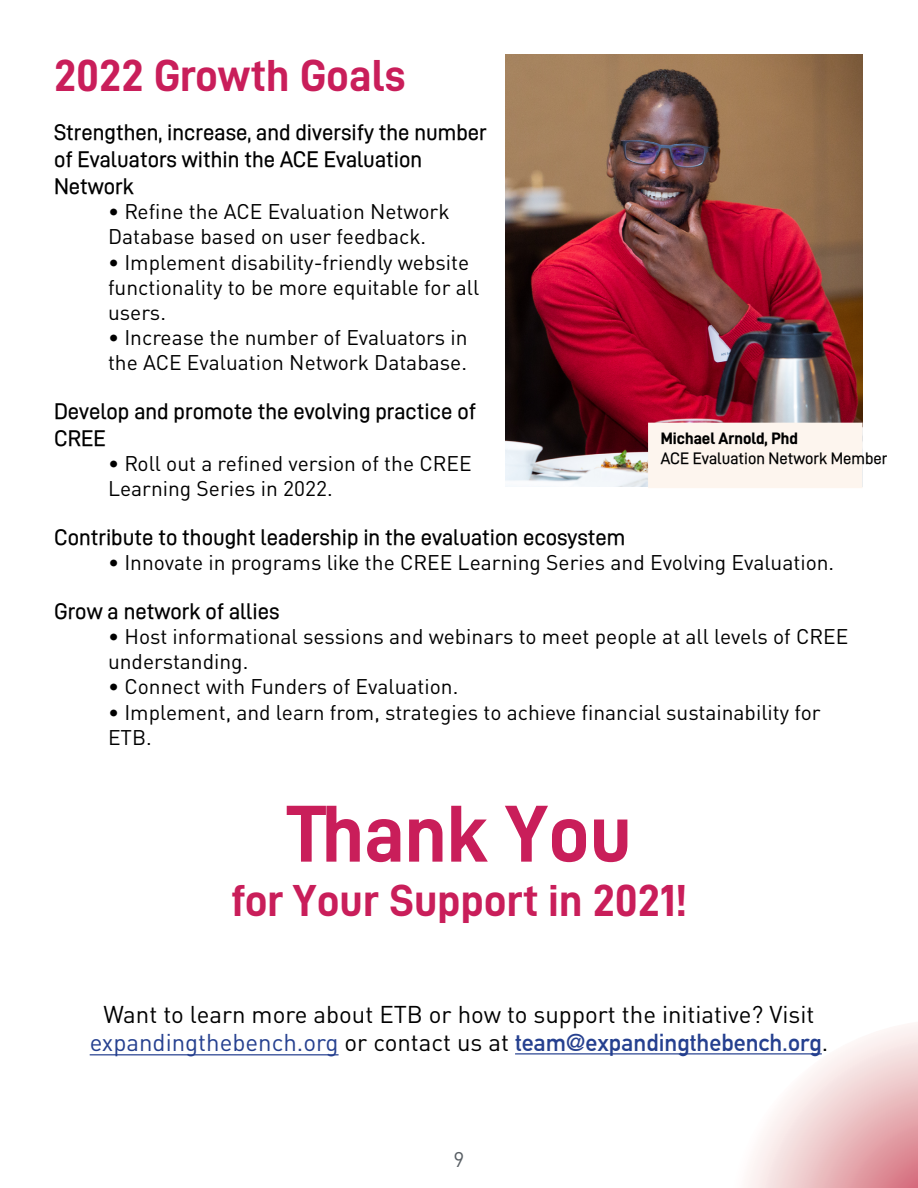
<style>
.page{position:relative;width:918px;height:1188px;background:#fff}
.page>*{position:absolute;margin:0;border:0;box-sizing:border-box;transform-origin:0 0}
.t1{font:81px "D DIN PRO Bold";color:#c91e5a}
.t2{font:45px "D DIN PRO Bold";color:#c91e5a}
.t3{font:700 24px "DIN Alternate";color:#25408f}
.t4{font:24px "DIN Pro";color:#000}
.t5{font:22.5px/27px "D DIN PRO Medium";color:#000}
.t6{font:21px/25.2px "DIN Pro";color:#000}
.t7{font:21px "DIN Pro";color:#595f65}
.t8{font:16.5px "D DIN PRO Medium";color:#000}
.t9{font:700 16.5px "D DIN PRO Extra";color:#000}
.s1{font-family:"DIN Pro";font-weight:400}
.s2{font-family:"DIN Pro";font-weight:400;color:#000}
</style>
<div class="page">
<svg style="left:733px;top:1024px;width:185px;height:164px"></svg>
<hr style="left:90px;top:1054px;width:249px;height:1px;background:#25408f">
<hr style="left:515px;top:1053px;width:307px;height:1px;background:#25408f">
<img style="left:505px;top:54px;width:357px;height:433px">
<div style="left:648px;top:423px;width:215px;height:65px;background:#fdf5ee"></div>
<h2 class="t2" style="left:54px;top:51px;width:353px">2022 Growth Goals</h2>
<p class="t5" style="left:54px;top:118px;width:434px">Strengthen, increase, and diversify the number of Evaluators within the ACE Evaluation<br>Network</p>
<p class="t6" style="left:108px;top:197px;width:343px">• Refine the ACE Evaluation Network<br>Database based on user feedback.</p>
<p class="t6" style="left:108px;top:247px;width:373px">• Implement disability-friendly website functionality to be more equitable for all users.</p>
<p class="t6" style="left:108px;top:323px;width:361px">• Increase the number of Evaluators in the ACE Evaluation Network Database.</p>
<p class="t5" style="left:54px;top:397px;width:424px">Develop and promote the evolving practice of<br>CREE</p>
<p class="t6" style="left:108px;top:449px;width:365px">• Roll out a refined version of the CREE<br>Learning Series in 2022.</p>
<p class="t5" style="left:54px;top:523px;width:573px">Contribute to thought leadership in the evaluation ecosystem</p>
<p class="t6" style="left:108px;top:548px;width:728px">• Innovate in programs like the CREE Learning Series and Evolving Evaluation.</p>
<p class="t5" style="left:54px;top:597px;width:227px">Grow a network of allies</p>
<p class="t6" style="left:108px;top:622px;width:742px">• Host informational sessions and webinars to meet people at all levels of CREE understanding.</p>
<p class="t6" style="left:108px;top:672px;width:352px">• Connect with Funders of Evaluation.</p>
<p class="t6" style="left:108px;top:697px;width:714px">• Implement, and learn from, strategies to achieve financial sustainability for<br>ETB.</p>
<p class="t9" style="left:661px;top:429px;width:139px">Michael Arnold, Phd</p>
<p class="t8" style="left:661px;top:449px;width:228px">ACE Evaluation Network Member</p>
<h1 class="t1" style="left:286px;top:789px;width:347px">Thank You</h1>
<h2 class="t2" style="left:231px;top:875px;width:458px">for Your Support in 2021!</h2>
<p class="t4" style="left:104px;top:995px;width:712px">Want to learn more about ETB or how to support the initiative? Visit</p>
<p class="t3" style="left:90px;top:1025px;width:740px"><span class="s1">expandingthebench.org</span> <span class="s2">or contact us at</span> team@expandingthebench.org<span class="s2">.</span></p>
<p class="t7" style="left:454px;top:1143px;width:12px">9</p>
</div>
